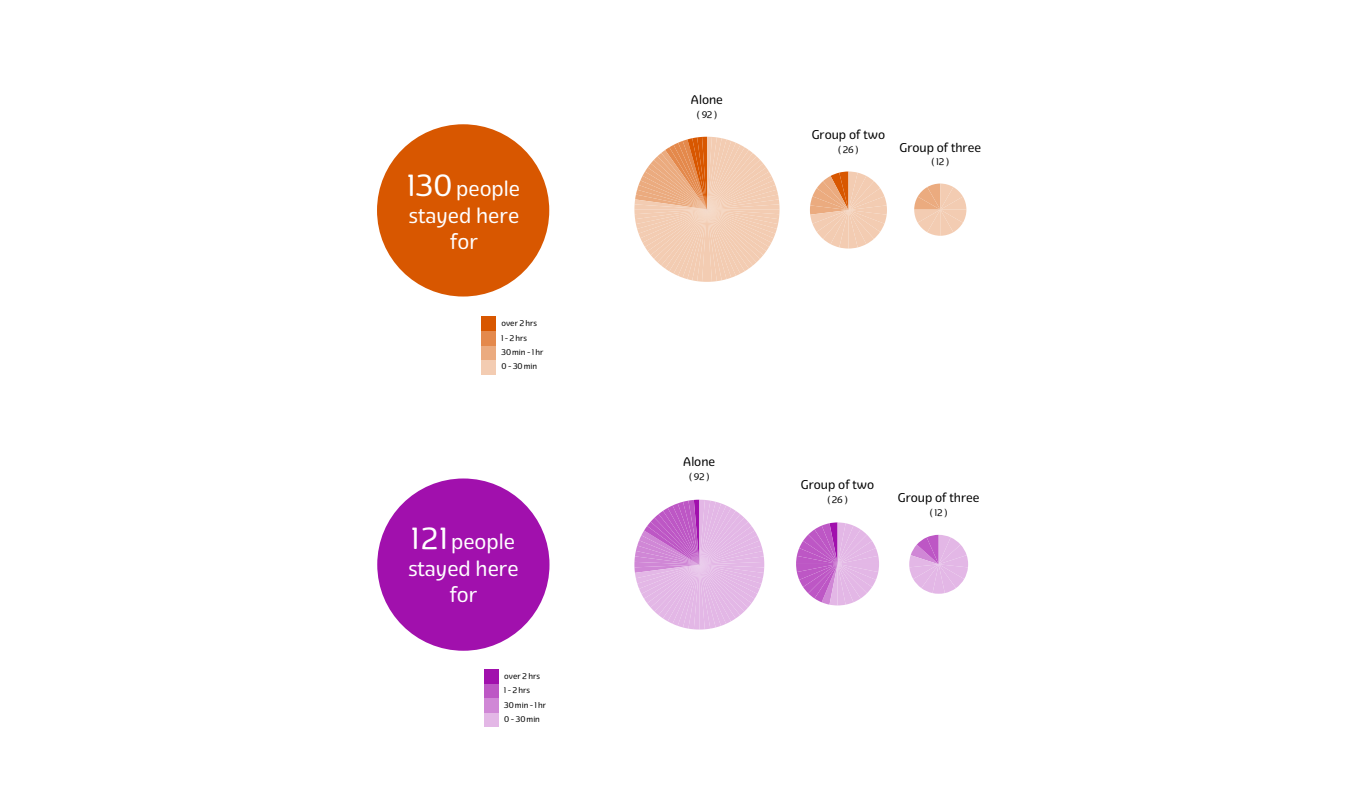
<style>
.page{position:relative;width:1350px;height:810px;background:#fff}
.page>*{position:absolute;margin:0;border:0;box-sizing:border-box;transform-origin:0 0}
.t1{font:20.77px/26.5px "Eigerdals";color:#fff;text-align:center}
.t2{font:12.38px "Eigerdals";color:#000}
.t3{font:9.23px "Eigerdals";letter-spacing:.01em;color:#000}
.t4{font:8.02px/14.2px "Eigerdals";color:#000}
.s1{font-size:29.7px}
</style>
<div class="page">
<svg style="left:634px;top:137px;width:146px;height:145px"></svg>
<div style="left:484px;top:712px;width:15px;height:15px;background:#e3b7e6"></div>
<div style="left:484px;top:698px;width:15px;height:14px;background:#d087d6"></div>
<div style="left:484px;top:683px;width:15px;height:15px;background:#bd57c5"></div>
<div style="left:484px;top:669px;width:15px;height:14px;background:#a110ad"></div>
<div style="left:481px;top:360px;width:15px;height:14px;background:#f3ccb2"></div>
<div style="left:481px;top:345px;width:15px;height:15px;background:#ebab7f"></div>
<div style="left:481px;top:331px;width:15px;height:14px;background:#e4894c"></div>
<div style="left:481px;top:316px;width:15px;height:15px;background:#d85700"></div>
<svg style="left:810px;top:172px;width:77px;height:77px"></svg>
<svg style="left:914px;top:184px;width:52px;height:52px"></svg>
<svg style="left:796px;top:522px;width:83px;height:83px"></svg>
<svg style="left:909px;top:535px;width:59px;height:59px"></svg>
<svg style="left:634px;top:500px;width:130px;height:130px"></svg>
<div style="left:377px;top:124px;width:172px;height:173px;background:#d85700;border-radius:50%"></div>
<div style="left:377px;top:479px;width:173px;height:172px;background:#a110ad;border-radius:50%"></div>
<h1 class="t1" style="left:408px;top:176px;width:114px"><span class="s1">130</span> people stayed here for</h1>
<p class="t4" style="left:501px;top:317px;width:43px">over 2 hrs<br>1 - 2 hrs<br>30min - 1 hr<br>0 - 30min</p>
<h1 class="t1" style="left:408px;top:529px;width:112px"><span class="s1">121</span> people stayed here for</h1>
<p class="t4" style="left:504px;top:669px;width:43px">over 2 hrs<br>1 - 2 hrs<br>30min - 1 hr<br>0 - 30min</p>
<h2 class="t2" style="left:691px;top:92px;width:34px">Alone</h2>
<p class="t3" style="left:697px;top:109px;width:22px">( 92 )</p>
<h2 class="t2" style="left:812px;top:128px;width:75px">Group of two</h2>
<p class="t3" style="left:838px;top:144px;width:22px">( 26 )</p>
<h2 class="t2" style="left:900px;top:140px;width:83px">Group of three</h2>
<p class="t3" style="left:932px;top:157px;width:19px">( 12 )</p>
<h2 class="t2" style="left:683px;top:455px;width:34px">Alone</h2>
<p class="t3" style="left:689px;top:471px;width:22px">( 92 )</p>
<h2 class="t2" style="left:801px;top:477px;width:75px">Group of two</h2>
<p class="t3" style="left:827px;top:494px;width:22px">( 26 )</p>
<h2 class="t2" style="left:898px;top:490px;width:83px">Group of three</h2>
<p class="t3" style="left:930px;top:507px;width:19px">( 12 )</p>
</div>
